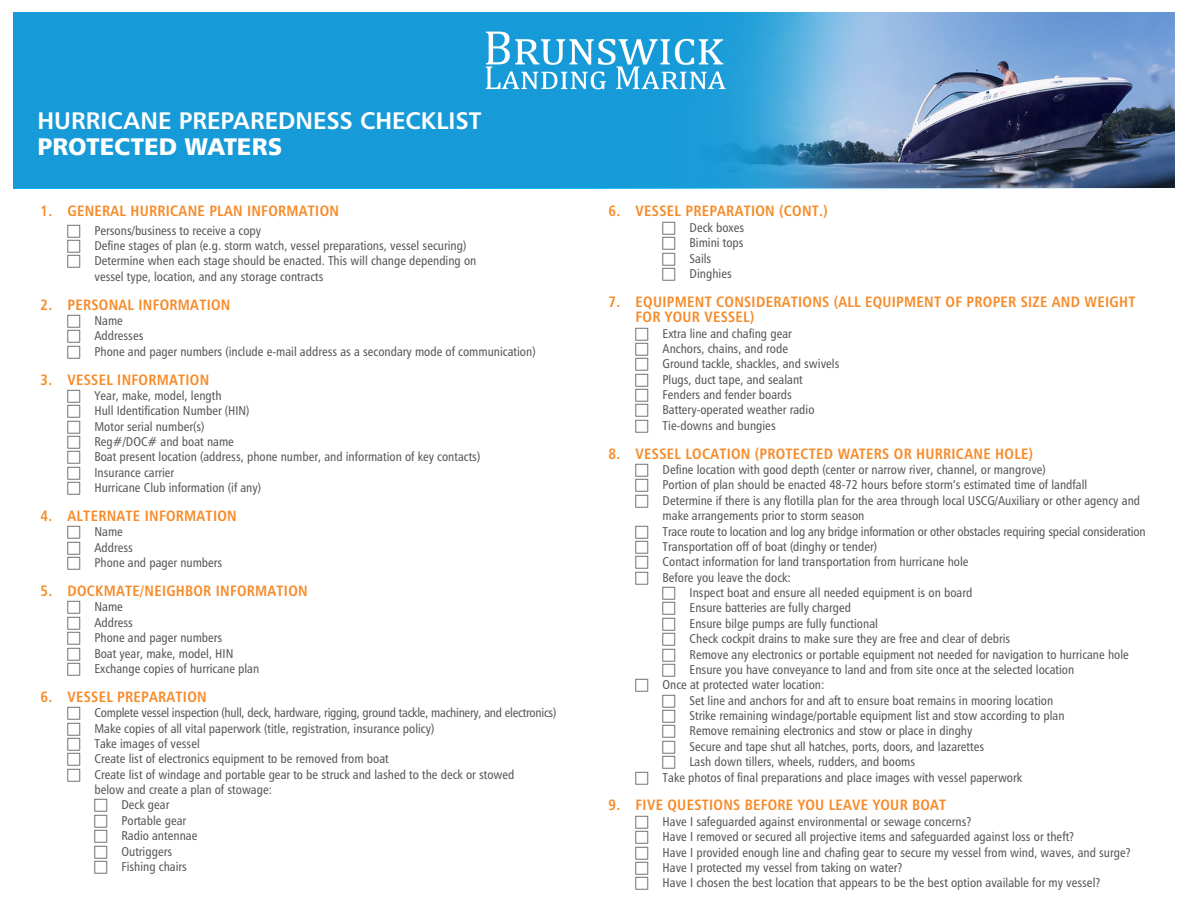
<style>
.page{position:relative;width:1188px;height:918px;background:#fff}
.page>*{position:absolute;margin:0;border:0;box-sizing:border-box;transform-origin:0 0}
.Body_Text{font:24px "Humanist 777 BT Bold B";color:#fff}
.Body_Text-2{font:24px "Humanist 777 BT Black B";color:#fff}
.Body_Text-3{font:15px/15.3px "Humanist 777 BT Bold Condensed B";letter-spacing:.02em;color:#f68b29}
.Body_Text-4{font:12.75px/15.3px "Humanist 777 BT Roman Condensed B";color:#57585a}
.Body_Text-5{font:12.75px "Humanist 777 BT Roman Condensed B";letter-spacing:-.02em;color:#57585a}
</style>
<div class="page">
<img style="left:14px;top:12px;width:1160px;height:176px">
<img style="left:483px;top:27px;width:243px;height:67px">
<p class="Body_Text" style="left:38px;top:106px;width:445px">HURRICANE PREPAREDNESS CHECKLIST</p>
<p class="Body_Text-2" style="left:38px;top:131px;width:246px">PROTECTED WATERS</p>
<p class="Body_Text-3" style="left:40px;top:203px;width:300px">1. GENERAL HURRICANE PLAN INFORMATION</p>
<p class="Body_Text-4" style="left:95px;top:222px;width:168px">Persons/business to receive a copy</p>
<p class="Body_Text-4" style="left:95px;top:238px;width:373px">Define stages of plan (e.g. storm watch, vessel preparations, vessel securing)</p>
<p class="Body_Text-4" style="left:94px;top:253px;width:383px">Determine when each stage should be enacted. This will change depending on vessel type, location, and any storage contracts</p>
<p class="Body_Text-3" style="left:40px;top:296px;width:192px">2. PERSONAL INFORMATION</p>
<p class="Body_Text-4" style="left:95px;top:313px;width:30px">Name</p>
<p class="Body_Text-4" style="left:95px;top:328px;width:51px">Addresses</p>
<p class="Body_Text-4" style="left:95px;top:343px;width:443px">Phone and pager numbers (include e-mail address as a secondary mode of communication)</p>
<p class="Body_Text-3" style="left:40px;top:371px;width:170px">3. VESSEL INFORMATION</p>
<p class="Body_Text-4" style="left:95px;top:388px;width:129px">Year, make, model, length</p>
<p class="Body_Text-4" style="left:95px;top:403px;width:157px">Hull Identification Number (HIN)</p>
<p class="Body_Text-4" style="left:95px;top:418px;width:111px">Motor serial number(s)</p>
<p class="Body_Text-4" style="left:95px;top:434px;width:141px">Reg#/DOC# and boat name</p>
<p class="Body_Text-4" style="left:95px;top:449px;width:387px">Boat present location (address, phone number, and information of key contacts)</p>
<p class="Body_Text-4" style="left:95px;top:464px;width:81px">Insurance carrier</p>
<p class="Body_Text-4" style="left:95px;top:480px;width:168px">Hurricane Club information (if any)</p>
<p class="Body_Text-3" style="left:40px;top:508px;width:198px">4. ALTERNATE INFORMATION</p>
<p class="Body_Text-4" style="left:95px;top:524px;width:30px">Name</p>
<p class="Body_Text-4" style="left:95px;top:539px;width:40px">Address</p>
<p class="Body_Text-4" style="left:95px;top:555px;width:129px">Phone and pager numbers</p>
<p class="Body_Text-3" style="left:40px;top:583px;width:269px">5. DOCKMATE/NEIGHBOR INFORMATION</p>
<p class="Body_Text-4" style="left:95px;top:599px;width:30px">Name</p>
<p class="Body_Text-4" style="left:95px;top:614px;width:40px">Address</p>
<p class="Body_Text-4" style="left:95px;top:630px;width:129px">Phone and pager numbers</p>
<p class="Body_Text-4" style="left:95px;top:645px;width:140px">Boat year, make, model, HIN</p>
<p class="Body_Text-4" style="left:95px;top:661px;width:166px">Exchange copies of hurricane plan</p>
<p class="Body_Text-3" style="left:40px;top:689px;width:168px">6. VESSEL PREPARATION</p>
<p class="Body_Text-5" style="left:95px;top:705px;width:463px">Complete vessel inspection (hull, deck, hardware, rigging, ground tackle, machinery, and electronics)</p>
<p class="Body_Text-4" style="left:95px;top:720px;width:341px">Make copies of all vital paperwork (title, registration, insurance policy)</p>
<p class="Body_Text-4" style="left:95px;top:736px;width:107px">Take images of vessel</p>
<p class="Body_Text-4" style="left:95px;top:751px;width:296px">Create list of electronics equipment to be removed from boat</p>
<p class="Body_Text-4" style="left:94px;top:766px;width:422px">Create list of windage and portable gear to be struck and lashed to the deck or stowed below and create a plan of stowage:</p>
<p class="Body_Text-4" style="left:122px;top:797px;width:49px">Deck gear</p>
<p class="Body_Text-4" style="left:122px;top:812px;width:66px">Portable gear</p>
<p class="Body_Text-4" style="left:122px;top:828px;width:77px">Radio antennae</p>
<p class="Body_Text-4" style="left:122px;top:843px;width:52px">Outriggers</p>
<p class="Body_Text-4" style="left:122px;top:859px;width:67px">Fishing chairs</p>
<p class="Body_Text-3" style="left:609px;top:203px;width:221px">6. VESSEL PREPARATION (CONT.)</p>
<p class="Body_Text-4" style="left:690px;top:220px;width:56px">Deck boxes</p>
<p class="Body_Text-4" style="left:690px;top:235px;width:56px">Bimini tops</p>
<p class="Body_Text-4" style="left:690px;top:250px;width:23px">Sails</p>
<p class="Body_Text-4" style="left:690px;top:266px;width:44px">Dinghies</p>
<p class="Body_Text-3" style="left:636px;top:294px;width:501px;text-indent:-27px">7. EQUIPMENT CONSIDERATIONS (ALL EQUIPMENT OF PROPER SIZE AND WEIGHT<br>FOR YOUR VESSEL)</p>
<p class="Body_Text-4" style="left:663px;top:325px;width:131px">Extra line and chafing gear</p>
<p class="Body_Text-4" style="left:663px;top:341px;width:127px">Anchors, chains, and rode</p>
<p class="Body_Text-4" style="left:663px;top:356px;width:178px">Ground tackle, shackles, and swivels</p>
<p class="Body_Text-4" style="left:663px;top:371px;width:142px">Plugs, duct tape, and sealant</p>
<p class="Body_Text-4" style="left:663px;top:387px;width:131px">Fenders and fender boards</p>
<p class="Body_Text-4" style="left:663px;top:402px;width:153px">Battery-operated weather radio</p>
<p class="Body_Text-4" style="left:663px;top:418px;width:115px">Tie-downs and bungies</p>
<p class="Body_Text-3" style="left:609px;top:445px;width:426px">8. VESSEL LOCATION (PROTECTED WATERS OR HURRICANE HOLE)</p>
<p class="Body_Text-4" style="left:663px;top:462px;width:385px">Define location with good depth (center or narrow river, channel, or mangrove)</p>
<p class="Body_Text-4" style="left:663px;top:477px;width:426px">Portion of plan should be enacted 48-72 hours before storm’s estimated time of landfall</p>
<p class="Body_Text-4" style="left:663px;top:493px;width:479px">Determine if there is any flotilla plan for the area through local USCG/Auxiliary or other agency and make arrangements prior to storm season</p>
<p class="Body_Text-4" style="left:663px;top:523px;width:485px">Trace route to location and log any bridge information or other obstacles requiring special consideration</p>
<p class="Body_Text-4" style="left:663px;top:539px;width:216px">Transportation off of boat (dinghy or tender)</p>
<p class="Body_Text-4" style="left:663px;top:554px;width:307px">Contact information for land transportation from hurricane hole</p>
<p class="Body_Text-4" style="left:663px;top:569px;width:130px">Before you leave the dock:</p>
<p class="Body_Text-4" style="left:690px;top:585px;width:284px">Inspect boat and ensure all needed equipment is on board</p>
<p class="Body_Text-4" style="left:690px;top:600px;width:163px">Ensure batteries are fully charged</p>
<p class="Body_Text-4" style="left:690px;top:616px;width:190px">Ensure bilge pumps are fully functional</p>
<p class="Body_Text-4" style="left:690px;top:631px;width:322px">Check cockpit drains to make sure they are free and clear of debris</p>
<p class="Body_Text-4" style="left:690px;top:646px;width:441px">Remove any electronics or portable equipment not needed for navigation to hurricane hole</p>
<p class="Body_Text-4" style="left:690px;top:662px;width:386px">Ensure you have conveyance to land and from site once at the selected location</p>
<p class="Body_Text-4" style="left:663px;top:677px;width:163px">Once at protected water location:</p>
<p class="Body_Text-4" style="left:690px;top:692px;width:365px">Set line and anchors for and aft to ensure boat remains in mooring location</p>
<p class="Body_Text-4" style="left:690px;top:708px;width:377px">Strike remaining windage/portable equipment list and stow according to plan</p>
<p class="Body_Text-4" style="left:690px;top:723px;width:284px">Remove remaining electronics and stow or place in dinghy</p>
<p class="Body_Text-4" style="left:690px;top:739px;width:296px">Secure and tape shut all hatches, ports, doors, and lazarettes</p>
<p class="Body_Text-4" style="left:690px;top:754px;width:227px">Lash down tillers, wheels, rudders, and booms</p>
<p class="Body_Text-4" style="left:663px;top:769px;width:361px">Take photos of final preparations and place images with vessel paperwork</p>
<p class="Body_Text-3" style="left:609px;top:797px;width:339px">9. FIVE QUESTIONS BEFORE YOU LEAVE YOUR BOAT</p>
<p class="Body_Text-4" style="left:663px;top:814px;width:310px">Have I safeguarded against environmental or sewage concerns?</p>
<p class="Body_Text-4" style="left:663px;top:829px;width:413px">Have I removed or secured all projective items and safeguarded against loss or theft?</p>
<p class="Body_Text-4" style="left:663px;top:844px;width:470px">Have I provided enough line and chafing gear to secure my vessel from wind, waves, and surge?</p>
<p class="Body_Text-4" style="left:663px;top:860px;width:242px">Have I protected my vessel from taking on water?</p>
<p class="Body_Text-4" style="left:663px;top:875px;width:439px">Have I chosen the best location that appears to be the best option available for my vessel?</p>
</div>
